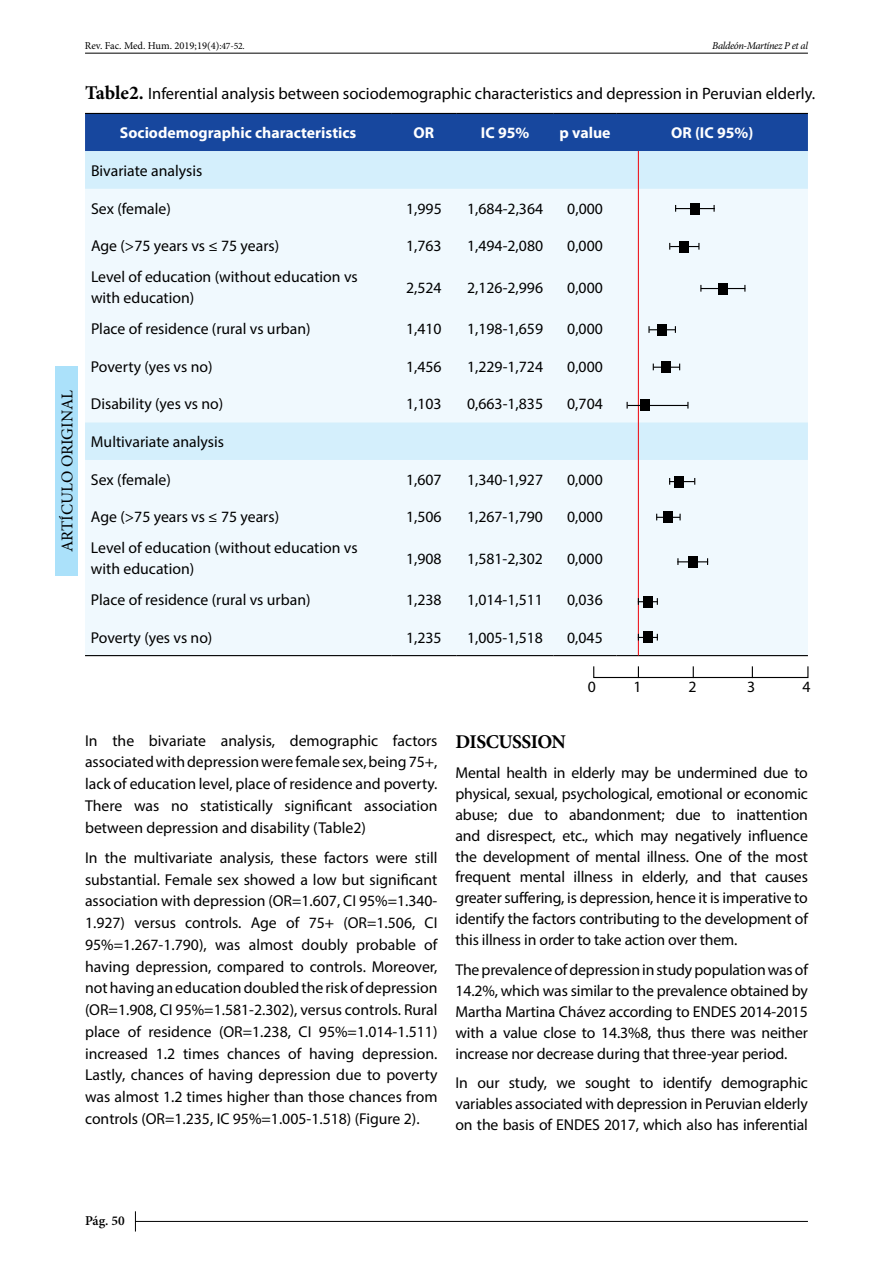
<style>
.page{position:relative;width:893px;height:1263px;background:#fff}
.page>*{position:absolute;margin:0;border:0;box-sizing:border-box;transform-origin:0 0}
.t1{font:700 19.5px "Minion Pro";letter-spacing:-.025em;color:#000}
.t2{font:16.5px "Myriad Pro";color:#000}
.t3{font:16.5px "Minion Pro";letter-spacing:-.005em;color:#000}
.t4{font:15.75px/21.8px "Myriad Pro";color:#000;text-align:justify}
.t5{font:700 15.75px "Myriad Pro";color:#fff}
.t6{font:600 13.5px "Minion Pro";color:#000}
.t7{font:10.5px "Minion Pro";color:#000}
.t8{font:italic 10.5px "Minion Pro";letter-spacing:-.035em;color:#000}
.s1{font-size:9.75px}
.s2{font-family:"Minion Pro";font-weight:700;font-size:19.5px}
</style>
<div class="page">
<div style="left:55px;top:366px;width:23px;height:209px;background:#abe1fa"></div>
<hr style="left:85px;top:53px;width:723px;height:1px;background:#000">
<svg style="left:135px;top:1211px;width:1px;height:20px"></svg>
<hr style="left:135px;top:1221px;width:673px;height:1px;background:#000">
<div style="left:85px;top:114px;width:723px;height:37px;background:#17479e"></div>
<div style="left:85px;top:151px;width:723px;height:38px;background:#d4effc"></div>
<svg style="left:85px;top:189px;width:723px;height:466px;fill:#f0f9fe"></svg>
<hr style="left:85px;top:113px;width:306px;height:1px;background:#000">
<hr style="left:391px;top:113px;width:66px;height:1px;background:#000">
<hr style="left:457px;top:113px;width:97px;height:1px;background:#000">
<hr style="left:554px;top:113px;width:63px;height:1px;background:#000">
<hr style="left:617px;top:113px;width:191px;height:1px;background:#000">
<hr style="left:85px;top:655px;width:306px;height:1px;background:#000">
<hr style="left:391px;top:655px;width:66px;height:1px;background:#000">
<hr style="left:457px;top:655px;width:97px;height:1px;background:#000">
<hr style="left:554px;top:655px;width:63px;height:1px;background:#000">
<hr style="left:617px;top:655px;width:191px;height:1px;background:#000">
<div style="left:593px;top:666px;width:215px;height:12px;border:1px solid #000"></div>
<svg style="left:693px;top:666px;width:1px;height:12px"></svg>
<svg style="left:752px;top:666px;width:1px;height:12px"></svg>
<svg style="left:638px;top:666px;width:1px;height:12px"></svg>
<hr style="left:638px;top:151px;width:1px;height:504px;background:#ed1d24">
<div style="left:643px;top:632px;width:9px;height:11px;background:#000"></div>
<svg style="left:638px;top:634px;width:20px;height:6px"></svg>
<div style="left:643px;top:596px;width:9px;height:11px;background:#000"></div>
<svg style="left:638px;top:598px;width:20px;height:7px"></svg>
<div style="left:688px;top:556px;width:9px;height:12px;background:#000"></div>
<hr style="left:677px;top:561px;width:31px;height:1px;background:#000">
<div style="left:663px;top:512px;width:10px;height:11px;background:#000"></div>
<svg style="left:656px;top:514px;width:25px;height:6px"></svg>
<div style="left:674px;top:476px;width:10px;height:11px;background:#000"></div>
<svg style="left:669px;top:478px;width:26px;height:7px"></svg>
<div style="left:640px;top:400px;width:10px;height:11px;background:#000"></div>
<hr style="left:627px;top:405px;width:61px;height:1px;background:#000">
<div style="left:661px;top:361px;width:10px;height:12px;background:#000"></div>
<svg style="left:653px;top:364px;width:27px;height:6px"></svg>
<div style="left:657px;top:324px;width:9px;height:11px;background:#000"></div>
<svg style="left:648px;top:326px;width:28px;height:7px"></svg>
<div style="left:718px;top:283px;width:10px;height:11px;background:#000"></div>
<hr style="left:701px;top:288px;width:44px;height:1px;background:#000">
<div style="left:679px;top:241px;width:10px;height:11px;background:#000"></div>
<svg style="left:669px;top:243px;width:30px;height:7px"></svg>
<div style="left:690px;top:203px;width:10px;height:11px;background:#000"></div>
<hr style="left:675px;top:208px;width:40px;height:1px;background:#000">
<svg style="left:713px;top:205px;width:2px;height:7px"></svg>
<p class="t7" style="left:85px;top:39px;width:161px">Rev. Fac. Med. Hum. 2019;19(4)<span class="s1">:47-52.</span></p>
<p class="t8" style="left:712px;top:38px;width:97px">Baldeón-Martínez P et al</p>
<p class="t3" style="left:56px;top:552px;width:163px;rotate:-90deg">ARTÍCULO ORIGINAL</p>
<p class="t2" style="left:85px;top:84px;width:732px"><span class="s2">Table2.</span> Inferential analysis between sociodemographic characteristics and depression in Peruvian elderly.</p>
<p class="t5" style="left:120px;top:123px;width:238px">Sociodemographic characteristics</p>
<p class="t5" style="left:414px;top:123px;width:22px">OR</p>
<p class="t5" style="left:481px;top:123px;width:50px">IC 95%</p>
<p class="t5" style="left:560px;top:123px;width:52px">p value</p>
<p class="t5" style="left:671px;top:123px;width:84px">OR (IC 95%)</p>
<p class="t4" style="left:91px;top:160px;width:113px">Bivariate analysis</p>
<p class="t4" style="left:91px;top:197px;width:81px">Sex (female)</p>
<p class="t4" style="left:406px;top:197px;width:37px">1,995</p>
<p class="t4" style="left:467px;top:197px;width:77px">1,684-2,364</p>
<p class="t4" style="left:567px;top:197px;width:37px">0,000</p>
<p class="t4" style="left:91px;top:235px;width:190px">Age (&gt;75 years vs ≤ 75 years)</p>
<p class="t4" style="left:406px;top:235px;width:37px">1,763</p>
<p class="t4" style="left:467px;top:235px;width:77px">1,494-2,080</p>
<p class="t4" style="left:567px;top:235px;width:37px">0,000</p>
<p class="t4" style="left:91px;top:266px;width:268px;line-height:21px">Level of education (without education vs with education)</p>
<p class="t4" style="left:406px;top:276px;width:37px">2,524</p>
<p class="t4" style="left:467px;top:276px;width:77px">2,126-2,996</p>
<p class="t4" style="left:567px;top:276px;width:37px">0,000</p>
<p class="t4" style="left:91px;top:317px;width:221px">Place of residence (rural vs urban)</p>
<p class="t4" style="left:406px;top:317px;width:37px">1,410</p>
<p class="t4" style="left:467px;top:317px;width:77px">1,198-1,659</p>
<p class="t4" style="left:567px;top:317px;width:37px">0,000</p>
<p class="t4" style="left:91px;top:355px;width:123px">Poverty (yes vs no)</p>
<p class="t4" style="left:406px;top:355px;width:37px">1,456</p>
<p class="t4" style="left:467px;top:355px;width:77px">1,229-1,724</p>
<p class="t4" style="left:567px;top:355px;width:37px">0,000</p>
<p class="t4" style="left:91px;top:393px;width:134px">Disability (yes vs no)</p>
<p class="t4" style="left:406px;top:393px;width:37px">1,103</p>
<p class="t4" style="left:467px;top:393px;width:77px">0,663-1,835</p>
<p class="t4" style="left:567px;top:393px;width:37px">0,704</p>
<p class="t4" style="left:91px;top:431px;width:135px">Multivariate analysis</p>
<p class="t4" style="left:91px;top:468px;width:81px">Sex (female)</p>
<p class="t4" style="left:406px;top:468px;width:37px">1,607</p>
<p class="t4" style="left:467px;top:468px;width:77px">1,340-1,927</p>
<p class="t4" style="left:567px;top:468px;width:37px">0,000</p>
<p class="t4" style="left:91px;top:506px;width:190px">Age (&gt;75 years vs ≤ 75 years)</p>
<p class="t4" style="left:406px;top:506px;width:37px">1,506</p>
<p class="t4" style="left:467px;top:506px;width:77px">1,267-1,790</p>
<p class="t4" style="left:567px;top:506px;width:37px">0,000</p>
<p class="t4" style="left:91px;top:537px;width:268px;line-height:21px">Level of education (without education vs with education)</p>
<p class="t4" style="left:406px;top:547px;width:37px">1,908</p>
<p class="t4" style="left:467px;top:547px;width:77px">1,581-2,302</p>
<p class="t4" style="left:567px;top:547px;width:37px">0,000</p>
<p class="t4" style="left:91px;top:588px;width:221px">Place of residence (rural vs urban)</p>
<p class="t4" style="left:406px;top:588px;width:37px">1,238</p>
<p class="t4" style="left:467px;top:588px;width:77px">1,014-1,511</p>
<p class="t4" style="left:567px;top:588px;width:37px">0,036</p>
<p class="t4" style="left:91px;top:626px;width:123px">Poverty (yes vs no)</p>
<p class="t4" style="left:406px;top:626px;width:37px">1,235</p>
<p class="t4" style="left:467px;top:626px;width:77px">1,005-1,518</p>
<p class="t4" style="left:567px;top:626px;width:37px">0,045</p>
<p class="t4" style="left:588px;top:676px;width:10px">0</p>
<p class="t4" style="left:634px;top:676px;width:10px">1</p>
<p class="t4" style="left:688px;top:676px;width:10px">2</p>
<p class="t4" style="left:747px;top:676px;width:10px">3</p>
<p class="t4" style="left:803px;top:676px;width:10px">4</p>
<p class="t4" style="left:85px;top:729px;width:354px">In the bivariate analysis, demographic factors associated with depression were female sex, being 75+, lack of education level, place of residence and poverty.<br>There was no statistically significant association between depression and disability (Table2)</p>
<p class="t4" style="left:85px;top:846px;width:354px">In the multivariate analysis, these factors were still substantial. Female sex showed a low but significant association with depression (OR=1.607, CI 95%=1.340- 1.927) versus controls. Age of 75+ (OR=1.506, CI 95%=1.267-1.790), was almost doubly probable of having depression, compared to controls. Moreover, not having an education doubled the risk of depression (OR=1.908, CI 95%=1.581-2.302), versus controls. Rural place of residence (OR=1.238, CI 95%=1.014-1.511) increased 1.2 times chances of having depression.<br>Lastly, chances of having depression due to poverty was almost 1.2 times higher than those chances from controls (OR=1.235, IC 95%=1.005-1.518) (Figure 2).</p>
<p class="t1" style="left:455px;top:728px;width:112px">DISCUSSION</p>
<p class="t4" style="left:455px;top:761px;width:354px;line-height:21px">Mental health in elderly may be undermined due to physical, sexual, psychological, emotional or economic abuse; due to abandonment; due to inattention and disrespect, etc., which may negatively influence the development of mental illness. One of the most frequent mental illness in elderly, and that causes greater suffering, is depression, hence it is imperative to identify the factors contributing to the development of this illness in order to take action over them.</p>
<p class="t4" style="left:455px;top:959px;width:354px;line-height:21px">The prevalence of depression in study population was of 14.2%, which was similar to the prevalence obtained by Martha Martina Chávez according to ENDES 2014-2015 with a value close to 14.3%8, thus there was neither increase nor decrease during that three-year period.</p>
<p class="t4" style="left:455px;top:1072px;width:354px;line-height:21px">In our study, we sought to identify demographic variables associated with depression in Peruvian elderly on the basis of ENDES 2017, which also has inferential</p>
<p class="t6" style="left:85px;top:1211px;width:41px">Pág. 50</p>
</div>
